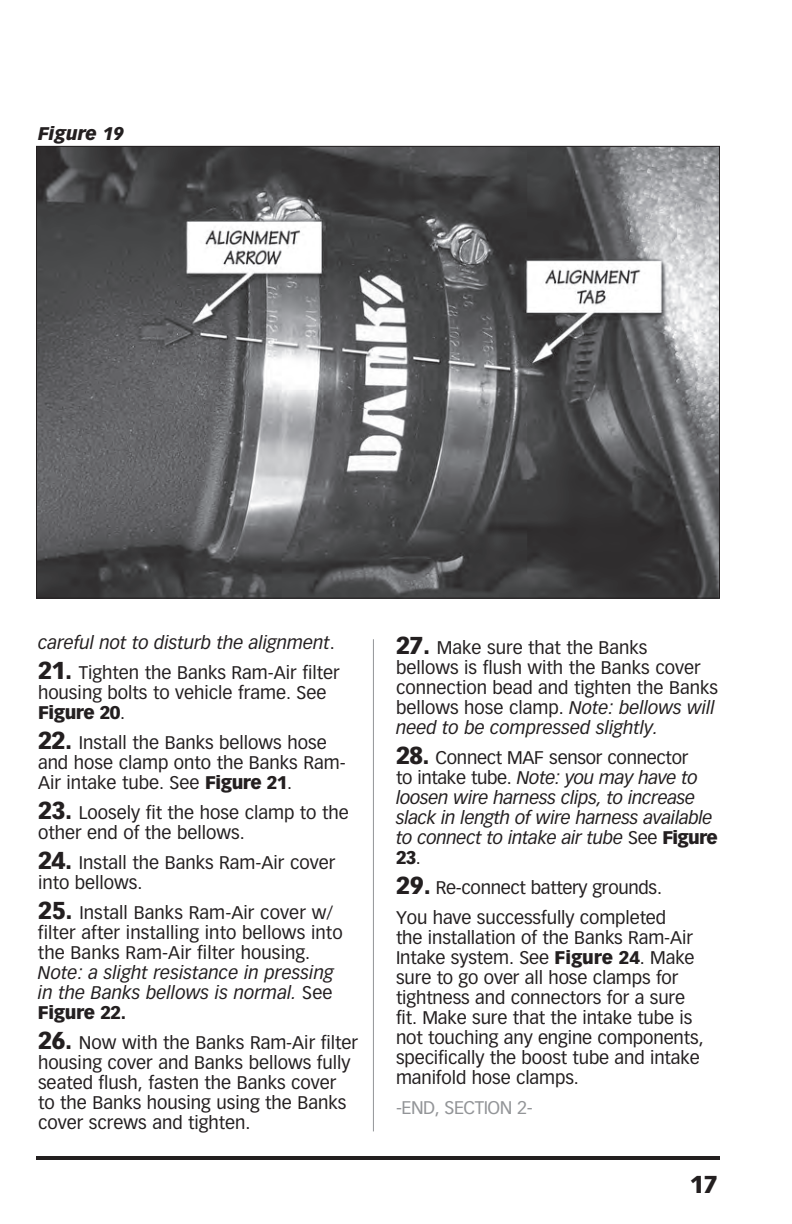
<style>
.page{position:relative;width:792px;height:1224px;background:#fff}
.page>*{position:absolute;margin:0;border:0;box-sizing:border-box;transform-origin:0 0}
.t1{font:900 24px "Vectora LT Std";color:#231f20}
.t2{font:18px/20px "Vectora LT Std";color:#231f20}
.t3{font:italic 18px/20px "Vectora LT Std";letter-spacing:-.015em;color:#231f20;text-align:justify}
.t4{font:18px "Vectora LT Std";letter-spacing:-.025em;color:#939598}
.t5{font:italic 900 18px "Vectora LT Std";color:#231f20}
.s1{font-style:normal}
.s2{font-weight:900;font-size:24px}
.s3{font-weight:900}
.s4{font-weight:900;font-style:normal}
.s5{font-style:italic}
.s6{font-weight:900;font-style:normal;font-size:24px}
</style>
<div class="page">
<hr style="left:36px;top:1156px;width:684px;height:4px;background:#231f20">
<img style="left:38px;top:148px;width:680px;height:449px">
<hr style="left:373px;top:639px;width:1px;height:492px;background:#939598">
<p class="t5" style="left:38px;top:123px;width:88px">Figure 19</p>
<p class="t3" style="left:38px;top:633px;width:298px">careful not to disturb the alignment<span class="s1">.</span></p>
<p class="t2" style="left:38px;top:663px;width:303px"><span class="s2">21.</span> Tighten the Banks Ram-Air filter housing bolts to vehicle frame. See<br><span class="s3">Figure 20</span>.</p>
<p class="t2" style="left:38px;top:733px;width:309px"><span class="s2">22.</span> Install the Banks bellows hose and hose clamp onto the Banks Ram-<br>Air intake tube. See <span class="s3">Figure 21</span>.</p>
<p class="t2" style="left:38px;top:803px;width:312px"><span class="s2">23.</span> Loosely fit the hose clamp to the other end of the bellows.</p>
<p class="t2" style="left:38px;top:853px;width:299px"><span class="s2">24.</span> Install the Banks Ram-Air cover into bellows.</p>
<p class="t2" style="left:38px;top:903px;width:306px"><span class="s2">25.</span> Install Banks Ram-Air cover w/ filter after installing into bellows into the Banks Ram-Air filter housing.</p>
<p class="t3" style="left:38px;top:963px;width:297px">Note: a slight resistance in pressing in the Banks bellows is normal. <span class="s1">See </span><span class="s4">Figure 22.</span></p>
<p class="t2" style="left:38px;top:1033px;width:322px"><span class="s2">26.</span> Now with the Banks Ram-Air filter housing cover and Banks bellows fully seated flush, fasten the Banks cover<br>to the Banks housing using the Banks cover screws and tighten.</p>
<p class="t2" style="left:396px;top:638px;width:324px"><span class="s2">27.</span> Make sure that the Banks<br>bellows is flush with the Banks cover connection bead and tighten the Banks bellows hose clamp. <span class="s5">Note: bellows will need to be compressed slightly.</span></p>
<p class="t3" style="left:396px;top:748px;width:323px;text-align:left"><span class="s6">28.</span> <span class="s1">Connect MAF sensor connector<br>to intake tube.</span> Note: you may have to loosen wire harness clips, to increase slack in length of wire harness available to connect to intake air tube <span class="s1">See</span> <span class="s4">Figure<br>23</span><span class="s1">.</span></p>
<p class="t2" style="left:396px;top:873px;width:272px;line-height:30px"><span class="s2">29.</span> Re-connect battery grounds.<br>You have successfully completed</p>
<p class="t2" style="left:396px;top:928px;width:309px">the installation of the Banks Ram-Air Intake system. See <span class="s3">Figure 24</span>. Make sure to go over all hose clamps for tightness and connectors for a sure fit. Make sure that the intake tube is not touching any engine components, specifically the boost tube and intake manifold hose clamps.</p>
<p class="t4" style="left:396px;top:1097px;width:138px">-END, SECTION 2-</p>
<h1 class="t1" style="left:690px;top:1170px;width:30px">17</h1>
</div>
